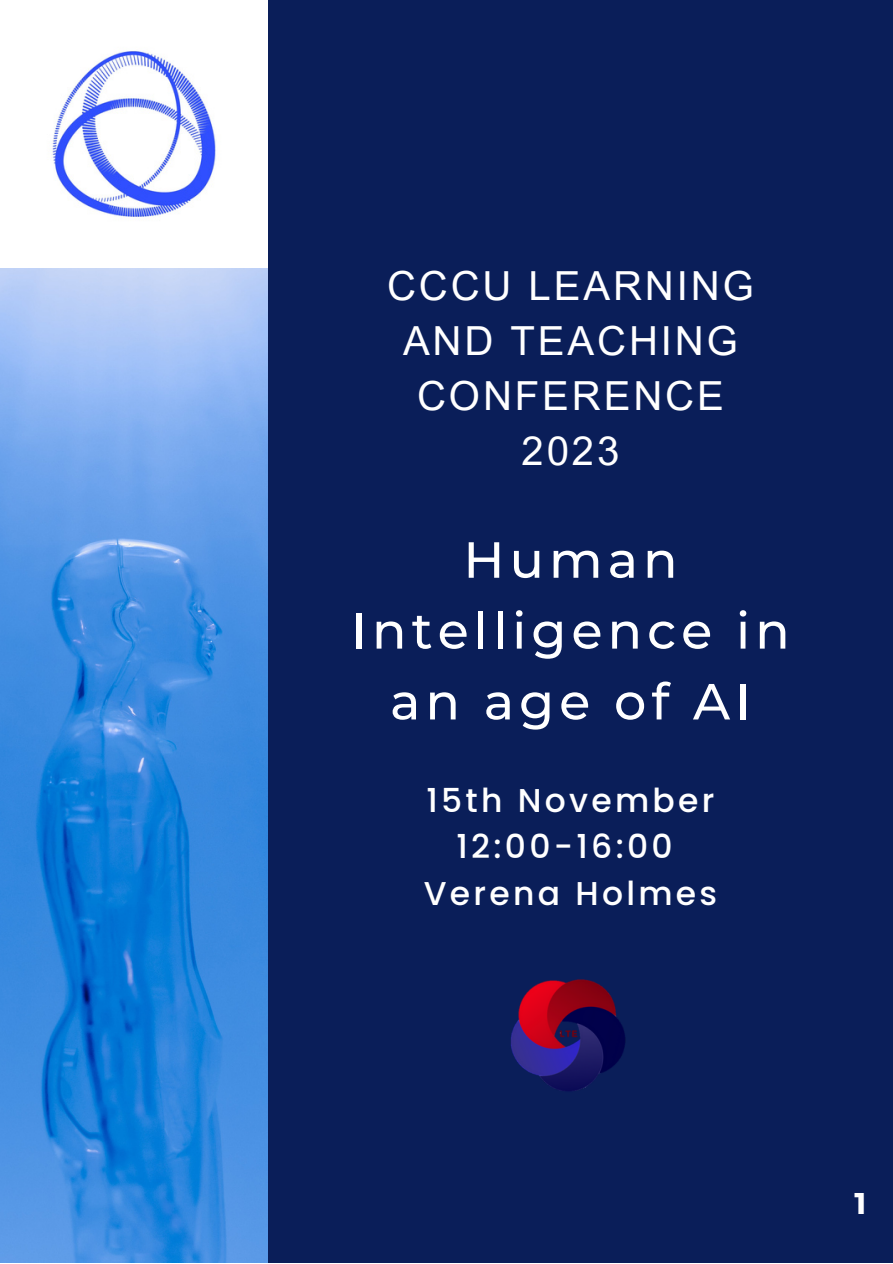
<style>
.page{position:relative;width:893px;height:1264px;background:#fff}
.page>*{position:absolute;margin:0;border:0;box-sizing:border-box;transform-origin:0 0}
.t1{font:500 50.7px/70.8px "Montserrat";letter-spacing:.1em;color:#fff;text-align:center}
.t2{font:40.05px/55.1px "Arial MT Pro";letter-spacing:.075em;color:#fff;text-align:center}
.t3{font:500 33px "Poppins";letter-spacing:.1em;color:#fff}
.t4{font:700 30px "Montserrat";color:#fff}
</style>
<div class="page">
<div style="left:0;top:0;width:892px;height:1262px;background:#0a1e59"></div>
<img style="left:0;top:268px;width:268px;height:994px">
<img style="left:0;top:0;width:268px;height:268px">
<img style="left:510px;top:979px;width:116px;height:112px">
<p class="t2" style="left:387px;top:263px;width:368px">CCCU LEARNING<br>AND TEACHING<br>CONFERENCE<br>2023</p>
<p class="t1" style="left:351px;top:524px;width:440px">Human<br>Intelligence in an age of AI</p>
<p class="t3" style="left:426px;top:777px;width:290px">15th November</p>
<p class="t3" style="left:456px;top:823px;width:218px">12:00-16:00</p>
<p class="t3" style="left:424px;top:869px;width:295px">Verena Holmes</p>
<p class="t4" style="left:854px;top:1183px;width:14px">1</p>
</div>
